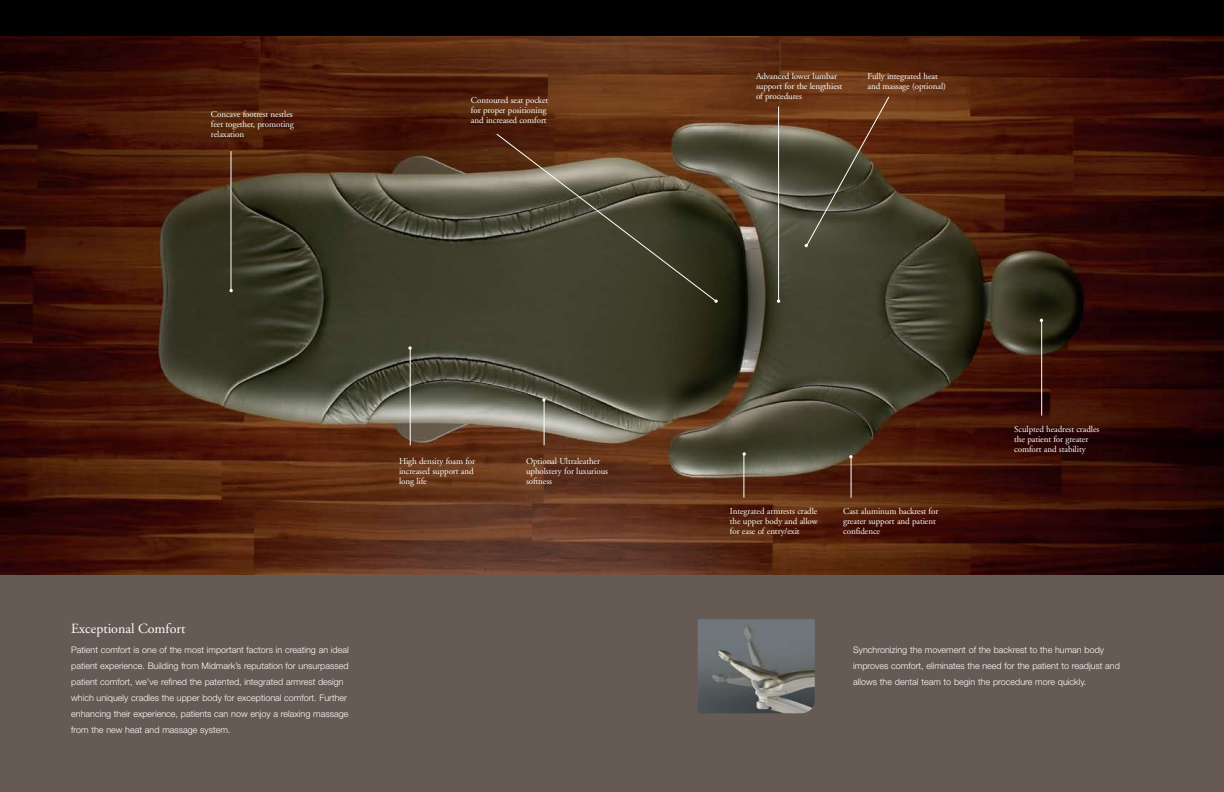
<style>
.page{position:relative;width:1224px;height:792px;background:#fff}
.page>*{position:absolute;margin:0;border:0;box-sizing:border-box;transform-origin:0 0}
.t1{font:14px "Adobe Garamond";color:#fff}
.t2{font:300 9px/16px "Helvetica Neue";color:#fff}
.t3{font:9px/10px "Adobe Garamond";letter-spacing:-.01em;color:#fff}
</style>
<div class="page">
<img style="left:0;top:36px;width:1224px;height:540px">
<hr style="left:230px;top:151px;width:2px;height:140px;background:#fff">
<hr style="left:410px;top:348px;width:1px;height:97px;background:#fff">
<svg style="left:408px;top:346px;width:4px;height:4px"></svg>
<hr style="left:544px;top:400px;width:1px;height:45px;background:#fff">
<hr style="left:851px;top:456px;width:1px;height:42px;background:#fff">
<hr style="left:743px;top:454px;width:1px;height:44px;background:#fff">
<svg style="left:542px;top:398px;width:4px;height:4px"></svg>
<hr style="left:778px;top:107px;width:1px;height:194px;background:#fff">
<hr style="left:1041px;top:319px;width:1px;height:97px;background:#fff">
<div style="left:0;top:0;width:1224px;height:36px;background:#000"></div>
<svg style="left:805px;top:96px;width:85px;height:151px;background:#56432c"></svg>
<svg style="left:495px;top:133px;width:223px;height:170px;background:#504734"></svg>
<div style="left:612px;top:576px;width:612px;height:216px;background:#655b54"></div>
<div style="left:0;top:576px;width:612px;height:216px;background:#655b54"></div>
<img style="left:698px;top:619px;width:117px;height:94px">
<p class="t3" style="left:211px;top:110px;width:84px">Concave footrest nestles feet together, promoting relaxation</p>
<p class="t3" style="left:471px;top:95px;width:79px">Contoured seat pocket for proper positioning and increased comfort</p>
<p class="t3" style="left:399px;top:456px;width:78px">High density foam for increased support and long life</p>
<p class="t3" style="left:526px;top:456px;width:84px">Optional Ultraleather upholstery for luxurious softness</p>
<p class="t3" style="left:756px;top:72px;width:88px">Advanced lower lumbar support for the lengthiest of procedures</p>
<p class="t3" style="left:868px;top:72px;width:80px">Fully integrated heat and massage (optional)</p>
<p class="t3" style="left:730px;top:507px;width:89px;text-align:justify">Integrated armrests cradle the upper body and allow for ease of entry/exit</p>
<p class="t3" style="left:843px;top:507px;width:97px">Cast aluminum backrest for greater support and patient confidence</p>
<p class="t3" style="left:1014px;top:424px;width:87px">Sculpted headrest cradles the patient for greater comfort and stability</p>
<h1 class="t1" style="left:71px;top:621px;width:116px">Exceptional Comfort</h1>
<p class="t2" style="left:71px;top:641px;width:279px">Patient comfort is one of the most important factors in creating an ideal patient experience. Building from Midmark’s reputation for unsurpassed patient comfort, we’ve refined the patented, integrated armrest design which uniquely cradles the upper body for exceptional comfort. Further enhancing their experience, patients can now enjoy a relaxing massage from the new heat and massage system.</p>
<p class="t2" style="left:853px;top:641px;width:268px">Synchronizing the movement of the backrest to the human body improves comfort, eliminates the need for the patient to readjust and allows the dental team to begin the procedure more quickly.</p>
</div>
